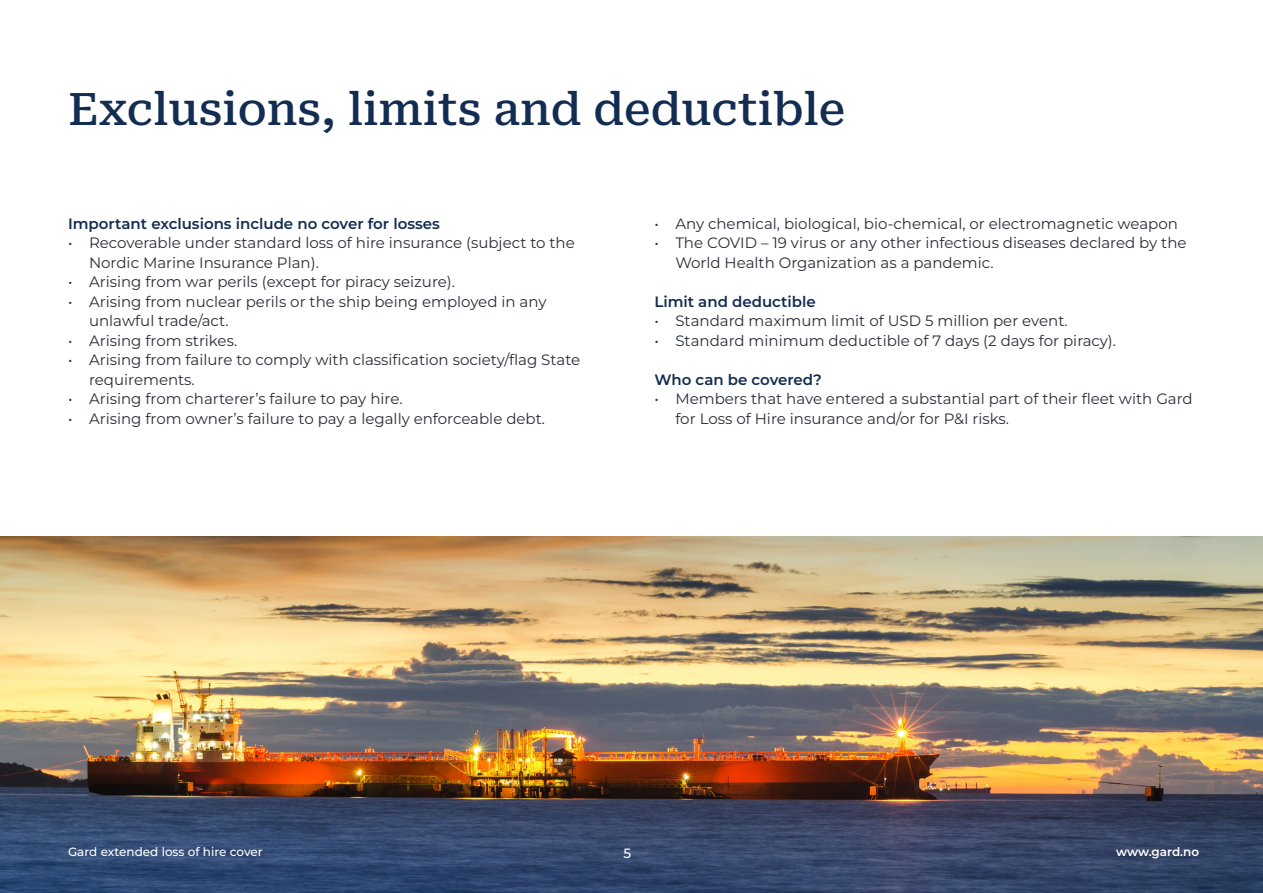
<style>
.page{position:relative;width:1263px;height:893px;background:#fff}
.page>*{position:absolute;margin:0;border:0;box-sizing:border-box;transform-origin:0 0}
.Page_Header{font:500 45px "Roboto Serif";color:#132d52}
.Main_text_-_bullets{font:15px/19.5px "Montserrat";color:#292e39}
.ParaHead{font:600 15px "Montserrat";color:#132d52}
.t1{font:500 13.5px "Montserrat";color:#fff}
.t2{font:500 12px "Montserrat";color:#fff}
.t3{font:600 12px "Montserrat";letter-spacing:-.005em;color:#fff}
</style>
<div class="page">
<img style="left:0;top:536px;width:1263px;height:357px">
<p class="Page_Header" style="left:68px;top:73px;width:779px">Exclusions, limits and deductible</p>
<p class="ParaHead" style="left:68px;top:213px;width:373px">Important exclusions include no cover for losses</p>
<p class="Main_text_-_bullets" style="left:89px;top:233px;width:487px;text-indent:-21px">• Recoverable under standard loss of hire insurance (subject to the<br>Nordic Marine Insurance Plan).</p>
<p class="Main_text_-_bullets" style="left:68px;top:272px;width:388px">• Arising from war perils (except for piracy seizure).</p>
<p class="Main_text_-_bullets" style="left:89px;top:291px;width:459px;text-indent:-21px">• Arising from nuclear perils or the ship being employed in any unlawful trade/act.</p>
<p class="Main_text_-_bullets" style="left:68px;top:330px;width:171px">• Arising from strikes.</p>
<p class="Main_text_-_bullets" style="left:89px;top:350px;width:493px;text-indent:-21px">• Arising from failure to comply with classification society/flag State requirements.</p>
<p class="Main_text_-_bullets" style="left:68px;top:389px;width:336px">• Arising from charterer’s failure to pay hire.</p>
<p class="Main_text_-_bullets" style="left:68px;top:408px;width:479px">• Arising from owner’s failure to pay a legally enforceable debt.</p>
<p class="Main_text_-_bullets" style="left:654px;top:213px;width:525px">• Any chemical, biological, bio-chemical, or electromagnetic weapon</p>
<p class="Main_text_-_bullets" style="left:675px;top:233px;width:513px;text-indent:-21px">• The COVID – 19 virus or any other infectious diseases declared by the<br>World Health Organization as a pandemic.</p>
<p class="ParaHead" style="left:654px;top:291px;width:163px">Limit and deductible</p>
<p class="Main_text_-_bullets" style="left:654px;top:311px;width:415px">• Standard maximum limit of USD 5 million per event.</p>
<p class="Main_text_-_bullets" style="left:654px;top:330px;width:463px">• Standard minimum deductible of 7 days (2 days for piracy).</p>
<p class="ParaHead" style="left:654px;top:369px;width:169px">Who can be covered?</p>
<p class="Main_text_-_bullets" style="left:675px;top:389px;width:519px;text-indent:-21px">• Members that have entered a substantial part of their fleet with Gard for Loss of Hire insurance and/or for P&amp;I risks.</p>
<p class="t2" style="left:68px;top:843px;width:196px">Gard extended loss of hire cover</p>
<p class="t1" style="left:623px;top:844px;width:9px">5</p>
<p class="t3" style="left:1116px;top:843px;width:84px">www.gard.no</p>
</div>
